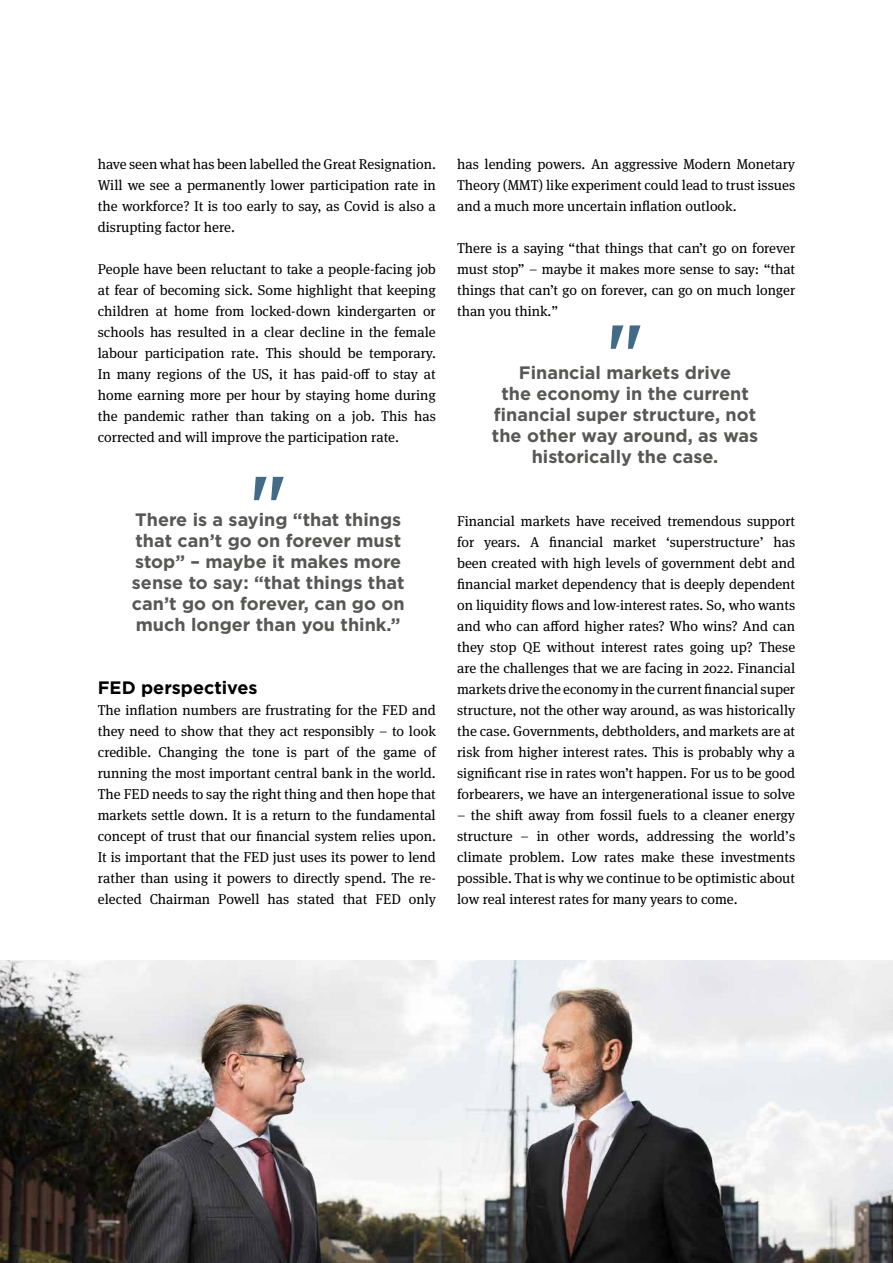
<style>
.page{position:relative;width:893px;height:1263px;background:#fff}
.page>*{position:absolute;margin:0;border:0;box-sizing:border-box;transform-origin:0 0}
.t1{font:500 78px "Gotham";color:#426b87}
.t2{font:700 18px/21px "Gotham";color:#575756}
.t3{font:700 18px "Gotham";color:#000}
.t4{font:14.25px/21px "Meta Serif Pro";color:#000;text-align:justify}
</style>
<div class="page">
<img style="left:0;top:960px;width:893px;height:303px">
<p class="t4" style="left:98px;top:153px;width:340px">have seen what has been labelled the Great Resignation.<br>Will we see a permanently lower participation rate in the workforce? It is too early to say, as Covid is also a disrupting factor here.</p>
<p class="t4" style="left:98px;top:258px;width:340px">People have been reluctant to take a people-facing job at fear of becoming sick. Some highlight that keeping children at home from locked-down kindergarten or schools has resulted in a clear decline in the female labour participation rate. This should be temporary.<br>In many regions of the US, it has paid-off to stay at home earning more per hour by staying home during the pandemic rather than taking on a job. This has corrected and will improve the participation rate.</p>
<h1 class="t1" style="left:249px;top:453px;width:39px">"</h1>
<p class="t2" style="left:135px;top:509px;width:268px">There is a saying “that things that can’t go on forever must</p>
<p class="t2" style="left:132px;top:551px;width:274px">stop” – maybe it makes more sense to say: “that things that can’t go on forever, can go on much longer than you think.”</p>
<p class="t3" style="left:98px;top:676px;width:161px">FED perspectives</p>
<p class="t4" style="left:98px;top:699px;width:340px">The inflation numbers are frustrating for the FED and they need to show that they act responsibly – to look credible. Changing the tone is part of the game of running the most important central bank in the world.<br>The FED needs to say the right thing and then hope that markets settle down. It is a return to the fundamental concept of trust that our financial system relies upon.<br>It is important that the FED just uses its power to lend rather than using it powers to directly spend. The re&shy;elected Chairman Powell has stated that FED only</p>
<p class="t4" style="left:457px;top:153px;width:340px">has lending powers. An aggressive Modern Monetary Theory (MMT) like experiment could lead to trust issues and a much more uncertain inflation outlook.</p>
<p class="t4" style="left:457px;top:237px;width:340px">There is a saying “that things that can’t go on forever must stop” – maybe it makes more sense to say: “that things that can’t go on forever, can go on much longer than you think.”</p>
<h1 class="t1" style="left:606px;top:301px;width:39px">"</h1>
<p class="t2" style="left:492px;top:383px;width:268px;text-align:center">the economy in the current financial super structure, not the other way around, as was historically the case.</p>
<p class="t2" style="left:519px;top:362px;width:214px">Financial markets drive</p>
<p class="t4" style="left:457px;top:510px;width:340px">Financial markets have received tremendous support for years. A financial market ‘superstructure’ has been created with high levels of government debt and financial market dependency that is deeply dependent on liquidity flows and low-interest rates. So, who wants and who can afford higher rates? Who wins? And can they stop QE without interest rates going up? These are the challenges that we are facing in 2022. Financial markets drive the economy in the current financial super structure, not the other way around, as was historically the case. Governments, debtholders, and markets are at risk from higher interest rates. This is probably why a significant rise in rates won’t happen. For us to be good forbearers, we have an intergenerational issue to solve</p>
<p class="t4" style="left:457px;top:804px;width:340px">– the shift away from fossil fuels to a cleaner energy structure – in other words, addressing the world’s climate problem. Low rates make these investments possible. That is why we continue to be optimistic about low real interest rates for many years to come.</p>
</div>
